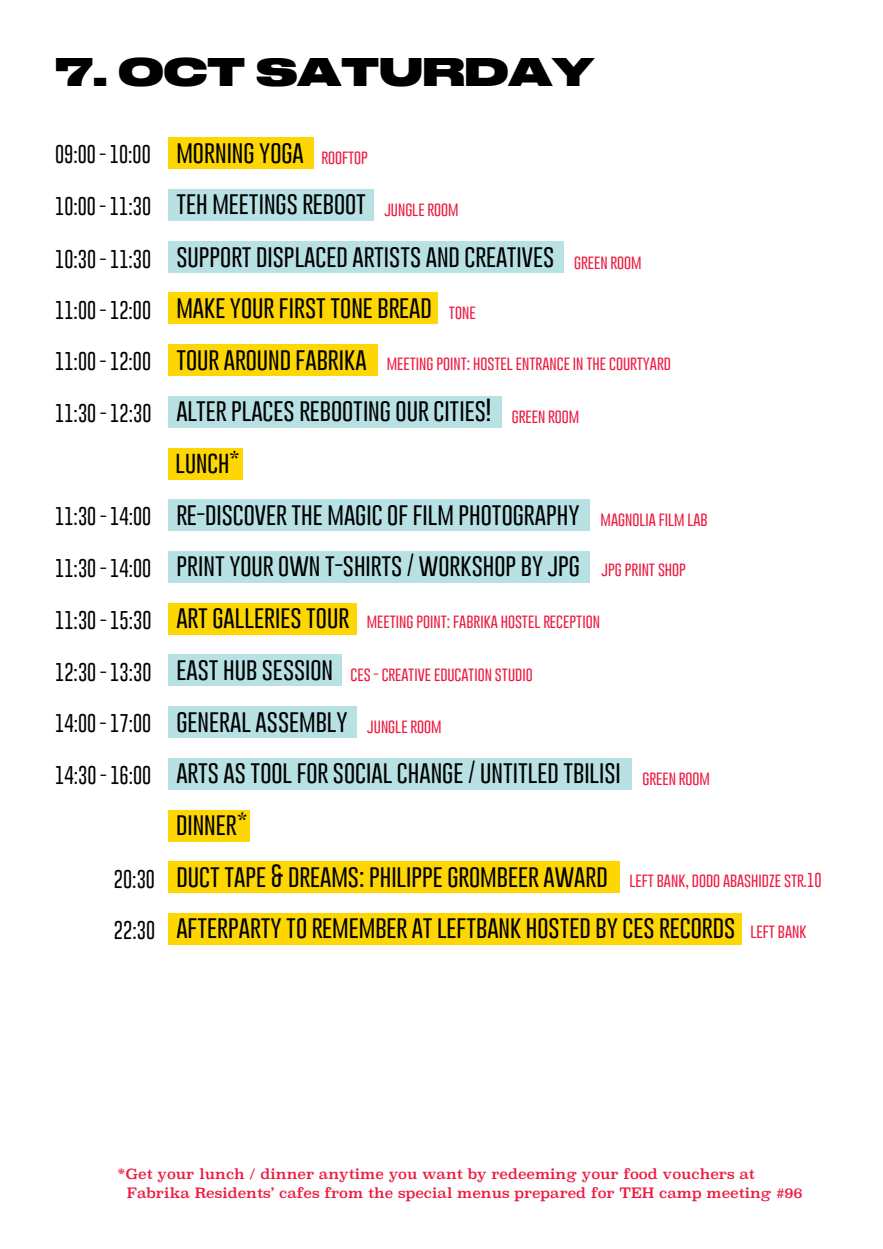
<style>
.page{position:relative;width:883px;height:1249px;background:#fff}
.page>*{position:absolute;margin:0;border:0;box-sizing:border-box;transform-origin:0 0}
.t1{font:37.3px "Druk Wide Cy TT Heavy";color:#000}
.t2{font:100 23.3px/50.4px "Gobold";color:#000}
.t3{font:100 22.7px "Gobold";color:#000}
.t4{font:100 18.7px "Gobold";color:#000}
.t5{font:100 14.7px "Gobold";color:#ed1a40}
.t6{font:14px/19.2px "Superclarendon";color:#ed1a40}
.s1{font-size:23.3px}
.s2{font-size:14.7px;color:#ed1a40}
.s3{font-size:18.7px}
.s4{font-size:18.7px;color:#000}
.s5{font-size:23.3px;color:#000}
</style>
<div class="page">
<div style="left:168px;top:189px;width:205px;height:32px;background:#b8e1e4"></div>
<div style="left:168px;top:137px;width:145px;height:32px;background:#fed702"></div>
<div style="left:168px;top:241px;width:396px;height:31px;background:#b8e1e4"></div>
<div style="left:168px;top:292px;width:270px;height:32px;background:#fed702"></div>
<div style="left:168px;top:602px;width:189px;height:32px;background:#fed702"></div>
<div style="left:168px;top:654px;width:173px;height:32px;background:#b8e1e4"></div>
<div style="left:168px;top:499px;width:421px;height:32px;background:#b8e1e4"></div>
<div style="left:168px;top:551px;width:421px;height:31px;background:#b8e1e4"></div>
<div style="left:168px;top:706px;width:189px;height:31px;background:#b8e1e4"></div>
<div style="left:168px;top:758px;width:463px;height:31px;background:#b8e1e4"></div>
<div style="left:168px;top:861px;width:451px;height:31px;background:#fed702"></div>
<div style="left:168px;top:913px;width:573px;height:31px;background:#fed702"></div>
<div style="left:168px;top:396px;width:334px;height:31px;background:#b8e1e4"></div>
<div style="left:168px;top:447px;width:74px;height:32px;background:#fed702"></div>
<div style="left:168px;top:344px;width:210px;height:32px;background:#fed702"></div>
<div style="left:168px;top:809px;width:81px;height:32px;background:#fed702"></div>
<h1 class="t1" style="left:55px;top:41px;width:540px">7. OCT SATURDAY</h1>
<p class="t4" style="left:55px;top:142px;width:314px">09:00 - 10:00 <span class="s1">MORNING YOGA</span> <span class="s2">ROOFTOP</span></p>
<p class="t2" style="left:55px;top:178px;width:405px"><span class="s3">10:00 - 11:30</span> TEH MEETINGS REBOOT <span class="s2">JUNGLE ROOM</span></p>
<p class="t2" style="left:55px;top:231px;width:588px"><span class="s3">10:30 - 11:30</span> SUPPORT DISPLACED ARTISTS AND CREATIVES <span class="s2">GREEN ROOM<br></span><span class="s3">11:00 - 12:00</span> MAKE YOUR FIRST TONE BREAD <span class="s2">TONE</span></p>
<p class="t5" style="left:55px;top:353px;width:617px"><span class="s4">11:00 - 12:00</span> <span class="s5">TOUR AROUND FABRIKA</span> MEETING POINT: HOSTEL ENTRANCE IN THE COURTYARD</p>
<p class="t2" style="left:55px;top:385px;width:525px"><span class="s3">11:30 - 12:30</span> ALTER PLACES REBOOTING OUR CITIES! <span class="s2">GREEN ROOM</span></p>
<p class="t3" style="left:176px;top:447px;width:66px">LUNCH*</p>
<p class="t2" style="left:55px;top:488px;width:654px"><span class="s3">11:30 - 14:00</span> RE-DISCOVER THE MAGIC OF FILM PHOTOGRAPHY <span class="s2">MAGNOLIA FILM LAB</span></p>
<p class="t2" style="left:55px;top:540px;width:632px"><span class="s3">11:30 - 14:00</span> PRINT YOUR OWN T-SHIRTS / WORKSHOP BY JPG <span class="s2">JPG PRINT SHOP</span></p>
<p class="t2" style="left:55px;top:591px;width:296px"><span class="s3">11:30 - 15:30</span> ART GALLERIES TOUR</p>
<p class="t5" style="left:55px;top:664px;width:479px"><span class="s4">12:30 - 13:30</span> <span class="s5">EAST HUB SESSION</span> CES - CREATIVE EDUCATION STUDIO</p>
<p class="t5" style="left:367px;top:611px;width:235px">MEETING POINT: FABRIKA HOSTEL RECEPTION</p>
<p class="t2" style="left:55px;top:695px;width:388px"><span class="s3">14:00 - 17:00</span> GENERAL ASSEMBLY <span class="s2">JUNGLE ROOM</span></p>
<p class="t2" style="left:55px;top:746px;width:656px"><span class="s3">14:30 - 16:00</span> ARTS AS TOOL FOR SOCIAL CHANGE / UNTITLED TBILISI <span class="s2">GREEN ROOM</span></p>
<p class="t2" style="left:176px;top:798px;width:73px">DINNER*</p>
<p class="t2" style="left:114px;top:850px;width:709px"><span class="s3">20:30</span> DUCT TAPE &amp; DREAMS: PHILIPPE GROMBEER AWARD <span class="s2">LEFT BANK, DODO ABASHIDZE STR.10</span></p>
<p class="t2" style="left:114px;top:901px;width:694px"><span class="s3">22:30</span> AFTERPARTY TO REMEMBER AT LEFTBANK HOSTED BY CES RECORDS <span class="s2">LEFT BANK</span></p>
<p class="t6" style="left:127px;top:1164px;width:677px;text-indent:-10px">*Get your lunch / dinner anytime you want by redeeming your food vouchers at<br>Fabrika Residents’ cafes from the special menus prepared for TEH camp meeting #96</p>
</div>
